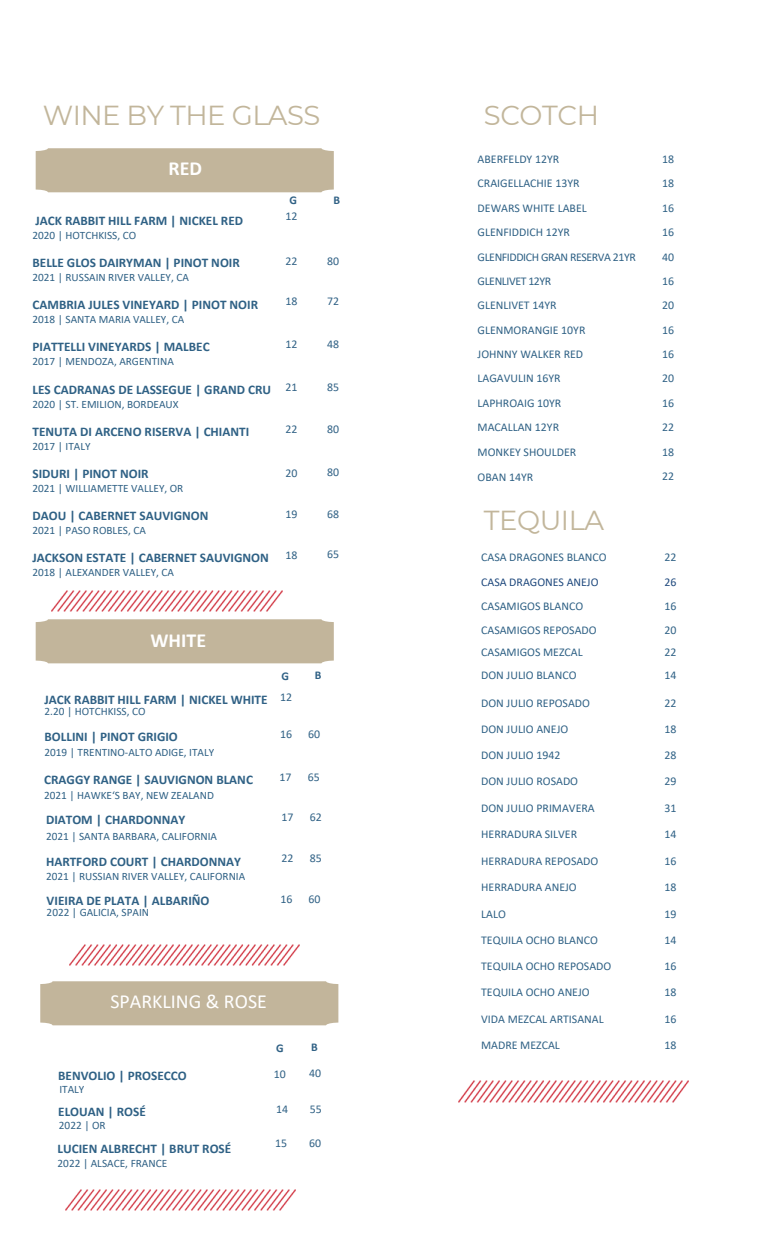
<style>
.page{position:relative;width:765px;height:1260px;background:#fff}
.page>*{position:absolute;margin:0;border:0;box-sizing:border-box;transform-origin:0 0}
.t1{font:27.5px "Montserrat";letter-spacing:-.015em;color:#c2b69b}
.t2{font:20px "Calibri";color:#fff}
.t3{font:700 20px "Calibri";color:#fff}
.t4{font:700 13.25px "Calibri";color:#2f6185}
.t5{font:700 13.25px "Calibri";color:#306185}
.t6{font:11.88px/24.5px "Calibri";color:#2f6185}
.t7{font:11.88px "Calibri";color:#306185}
.t8{font:700 11.88px "Calibri";color:#306185}
.t9{font:11.88px "Calibri";color:#1f497d}
.t10{font:11.25px "Calibri";color:#2f6185}
.t11{font:11.25px "Calibri";color:#306185}
.s1{color:#1f497d}
</style>
<div class="page">
<img style="left:52px;top:590px;width:231px;height:22px">
<img style="left:69px;top:944px;width:231px;height:22px">
<div style="left:36px;top:148px;width:298px;height:44px;background:#c2b59b"></div>
<div style="left:40px;top:981px;width:298px;height:44px;background:#c2b59b"></div>
<div style="left:36px;top:619px;width:298px;height:44px;background:#c2b59b"></div>
<img style="left:65px;top:1189px;width:231px;height:22px">
<img style="left:458px;top:1080px;width:231px;height:22px">
<p class="t1" style="left:43px;top:98px;width:279px">WINE BY THE GLASS</p>
<p class="t3" style="left:169px;top:160px;width:35px">RED</p>
<h5 class="t4" style="left:35px;top:215px;width:209px">JACK RABBIT HILL FARM | NICKEL RED</h5>
<h5 class="t10" style="left:33px;top:230px;width:105px">2020 | HOTCHKISS, CO</h5>
<h6 class="t4" style="left:33px;top:257px;width:209px">BELLE GLOS DAIRYMAN | PINOT NOIR</h6>
<h6 class="t10" style="left:33px;top:273px;width:158px">2021 | RUSSAIN RIVER VALLEY, CA</h6>
<h5 class="t4" style="left:33px;top:299px;width:227px">CAMBRIA JULES VINEYARD | PINOT NOIR</h5>
<h5 class="t10" style="left:33px;top:315px;width:153px">2018 | SANTA MARIA VALLEY, CA</h5>
<h5 class="t4" style="left:33px;top:341px;width:179px">PIATTELLI VINEYARDS | MALBEC</h5>
<h5 class="t10" style="left:33px;top:357px;width:143px">2017 | MENDOZA, ARGENTINA</h5>
<p class="t4" style="left:33px;top:384px;width:240px">LES CADRANAS DE LASSEGUE | GRAND CRU</p>
<p class="t10" style="left:33px;top:399px;width:148px">2020 | ST. EMILION, BORDEAUX</p>
<p class="t4" style="left:33px;top:426px;width:218px">TENUTA DI ARCENO RISERVA | CHIANTI</p>
<p class="t10" style="left:33px;top:441px;width:60px">2017 | ITALY</p>
<p class="t4" style="left:33px;top:468px;width:118px">SIDURI | PINOT NOIR</p>
<p class="t10" style="left:33px;top:484px;width:152px">2021 | WILLIAMETTE VALLEY, OR</p>
<p class="t4" style="left:33px;top:510px;width:177px">DAOU | CABERNET SAUVIGNON</p>
<p class="t10" style="left:33px;top:526px;width:115px">2021 | PASO ROBLES, CA</p>
<p class="t4" style="left:33px;top:552px;width:238px">JACKSON ESTATE | CABERNET SAUVIGNON</p>
<p class="t10" style="left:33px;top:568px;width:143px">2018 | ALEXANDER VALLEY, CA</p>
<p class="t8" style="left:290px;top:196px;width:9px">G</p>
<p class="t8" style="left:333px;top:196px;width:8px">B</p>
<h6 class="t7" style="left:285px;top:212px;width:14px">12</h6>
<h4 class="t7" style="left:286px;top:256px;width:13px">22</h4>
<h6 class="t7" style="left:286px;top:296px;width:13px">18</h6>
<h4 class="t7" style="left:286px;top:339px;width:13px">12</h4>
<h6 class="t7" style="left:286px;top:382px;width:13px">21</h6>
<p class="t7" style="left:286px;top:424px;width:13px">22</p>
<p class="t7" style="left:286px;top:468px;width:13px">20</p>
<h4 class="t7" style="left:286px;top:509px;width:13px">19</h4>
<p class="t7" style="left:327px;top:256px;width:13px">80</p>
<p class="t7" style="left:327px;top:296px;width:13px">72</p>
<p class="t7" style="left:327px;top:339px;width:13px">48</p>
<h2 class="t7" style="left:327px;top:382px;width:13px">85</h2>
<p class="t7" style="left:327px;top:424px;width:13px">80</p>
<p class="t7" style="left:327px;top:467px;width:13px">80</p>
<p class="t7" style="left:327px;top:509px;width:13px">68</p>
<p class="t7" style="left:286px;top:550px;width:13px">18</p>
<p class="t7" style="left:327px;top:549px;width:13px">65</p>
<p class="t3" style="left:151px;top:632px;width:57px">WHITE</p>
<p class="t5" style="left:45px;top:694px;width:224px">JACK RABBIT HILL FARM | NICKEL WHITE</p>
<p class="t10" style="left:45px;top:707px;width:102px">2.20 | HOTCHKISS, CO</p>
<p class="t4" style="left:45px;top:731px;width:135px">BOLLINI | PINOT GRIGIO</p>
<h4 class="t4" style="left:44px;top:774px;width:210px">CRAGGY RANGE | SAUVIGNON BLANC</h4>
<h6 class="t4" style="left:46px;top:814px;width:141px">DIATOM | CHARDONNAY</h6>
<p class="t4" style="left:46px;top:856px;width:196px">HARTFORD COURT | CHARDONNAY</p>
<h6 class="t10" style="left:45px;top:747px;width:171px">2019 | TRENTINO-ALTO ADIGE, ITALY</h6>
<h4 class="t10" style="left:44px;top:790px;width:171px">2021 | HAWKE‘S BAY, NEW ZEALAND</h4>
<p class="t10" style="left:46px;top:831px;width:173px">2021 | SANTA BARBARA, CALIFORNIA</p>
<p class="t10" style="left:46px;top:871px;width:201px">2021 | RUSSIAN RIVER VALLEY, CALIFORNIA</p>
<p class="t5" style="left:47px;top:895px;width:164px">VIEIRA DE PLATA | ALBARIÑO</p>
<h1 class="t10" style="left:47px;top:907px;width:104px">2022 | GALICIA, SPAIN</h1>
<h4 class="t8" style="left:281px;top:671px;width:9px">G</h4>
<h6 class="t8" style="left:315px;top:671px;width:8px">B</h6>
<p class="t7" style="left:280px;top:692px;width:14px">12</p>
<p class="t7" style="left:280px;top:729px;width:14px">16</p>
<p class="t7" style="left:280px;top:772px;width:14px">17</p>
<p class="t7" style="left:281px;top:812px;width:14px">17</p>
<p class="t7" style="left:281px;top:853px;width:14px">22</p>
<p class="t7" style="left:308px;top:729px;width:14px">60</p>
<p class="t7" style="left:308px;top:772px;width:14px">65</p>
<h3 class="t7" style="left:310px;top:812px;width:14px">62</h3>
<p class="t7" style="left:310px;top:853px;width:14px">85</p>
<h6 class="t7" style="left:280px;top:894px;width:14px">16</h6>
<p class="t7" style="left:309px;top:894px;width:14px">60</p>
<p class="t2" style="left:110px;top:993px;width:158px">SPARKLING &amp; ROSE</p>
<p class="t8" style="left:276px;top:1043px;width:9px">G</p>
<p class="t8" style="left:311px;top:1043px;width:8px">B</p>
<p class="t4" style="left:58px;top:1070px;width:130px">BENVOLIO | PROSECCO</p>
<h5 class="t4" style="left:58px;top:1106px;width:89px">ELOUAN | ROSÉ</h5>
<h5 class="t7" style="left:276px;top:1104px;width:13px">14</h5>
<h5 class="t7" style="left:275px;top:1138px;width:13px">15</h5>
<h5 class="t7" style="left:274px;top:1069px;width:13px">10</h5>
<p class="t11" style="left:59px;top:1085px;width:27px">ITALY</p>
<p class="t11" style="left:59px;top:1120px;width:48px">2022 | OR</p>
<p class="t4" style="left:58px;top:1143px;width:175px">LUCIEN ALBRECHT | BRUT ROSÉ</p>
<p class="t11" style="left:58px;top:1158px;width:111px">2022 | ALSACE, FRANCE</p>
<p class="t7" style="left:309px;top:1068px;width:13px">40</p>
<p class="t7" style="left:310px;top:1104px;width:13px">55</p>
<p class="t7" style="left:309px;top:1138px;width:13px">60</p>
<p class="t1" style="left:484px;top:98px;width:117px">SCOTCH</p>
<h6 class="t6" style="left:478px;top:148px;width:160px">ABERFELDY 12YR<br>CRAIGELLACHIE 13YR<br>DEWARS WHITE LABEL<br>GLENFIDDICH 12YR<br>GLENFIDDICH GRAN RESERVA 21YR<br>GLENLIVET 12YR<br>GLENLIVET 14YR<br>GLENMORANGIE 10YR<br>JOHNNY WALKER RED<br>LAGAVULIN 16YR<br>LAPHROAIG 10YR<br>MACALLAN 12YR<br>MONKEY SHOULDER<br>OBAN 14YR</h6>
<p class="t1" style="left:484px;top:503px;width:122px">TEQUILA</p>
<p class="t6" style="left:481px;top:546px;width:127px">CASA DRAGONES BLANCO<br><span class="s1">CASA DRAGONES ANEJO<br></span>CASAMIGOS BLANCO<br>CASAMIGOS REPOSADO</p>
<p class="t6" style="left:481px;top:641px;width:103px;line-height:23.5px">CASAMIGOS MEZCAL<br>DON JULIO BLANCO</p>
<p class="t6" style="left:481px;top:691px;width:110px">DON JULIO REPOSADO</p>
<p class="t6" style="left:481px;top:718px;width:89px">DON JULIO ANEJO</p>
<p class="t6" style="left:481px;top:744px;width:81px">DON JULIO 1942</p>
<p class="t6" style="left:481px;top:770px;width:98px">DON JULIO ROSADO</p>
<p class="t6" style="left:481px;top:796px;width:115px">DON JULIO PRIMAVERA</p>
<p class="t6" style="left:481px;top:823px;width:97px">HERRADURA SILVER</p>
<p class="t6" style="left:481px;top:850px;width:119px">HERRADURA REPOSADO</p>
<p class="t6" style="left:481px;top:876px;width:97px">HERRADURA ANEJO</p>
<p class="t6" style="left:481px;top:902px;width:26px">LALO</p>
<p class="t6" style="left:481px;top:929px;width:118px">TEQUILA OCHO BLANCO</p>
<p class="t6" style="left:481px;top:955px;width:132px">TEQUILA OCHO REPOSADO</p>
<p class="t6" style="left:481px;top:981px;width:110px">TEQUILA OCHO ANEJO</p>
<p class="t6" style="left:481px;top:1007px;width:124px">VIDA MEZCAL ARTISANAL</p>
<p class="t6" style="left:481px;top:1034px;width:80px">MADRE MEZCAL</p>
<p class="t6" style="left:662px;top:148px;width:13px">18</p>
<p class="t6" style="left:662px;top:172px;width:13px">18</p>
<p class="t6" style="left:662px;top:197px;width:13px">16</p>
<p class="t6" style="left:662px;top:221px;width:13px">16</p>
<p class="t6" style="left:662px;top:245px;width:13px">40</p>
<p class="t6" style="left:662px;top:270px;width:13px">16</p>
<p class="t6" style="left:662px;top:294px;width:13px">20</p>
<p class="t6" style="left:662px;top:318px;width:13px">16</p>
<p class="t6" style="left:662px;top:343px;width:13px">16</p>
<p class="t6" style="left:662px;top:367px;width:13px">20</p>
<p class="t6" style="left:662px;top:392px;width:13px">16</p>
<p class="t6" style="left:662px;top:416px;width:13px">22</p>
<p class="t6" style="left:662px;top:440px;width:13px">18</p>
<p class="t6" style="left:662px;top:465px;width:13px">22</p>
<h4 class="t6" style="left:665px;top:546px;width:13px">22</h4>
<h6 class="t9" style="left:665px;top:577px;width:13px">26</h6>
<p class="t6" style="left:665px;top:595px;width:13px">16</p>
<p class="t6" style="left:665px;top:619px;width:13px">20</p>
<h4 class="t6" style="left:665px;top:641px;width:13px">22</h4>
<h6 class="t6" style="left:665px;top:664px;width:13px">14</h6>
<p class="t6" style="left:665px;top:691px;width:13px">22</p>
<p class="t6" style="left:665px;top:718px;width:13px">18</p>
<p class="t6" style="left:665px;top:744px;width:13px">28</p>
<h1 class="t6" style="left:665px;top:770px;width:13px">29</h1>
<h6 class="t6" style="left:665px;top:796px;width:13px">31</h6>
<p class="t6" style="left:665px;top:823px;width:13px">14</p>
<p class="t6" style="left:665px;top:850px;width:13px">16</p>
<p class="t6" style="left:665px;top:876px;width:13px">18</p>
<p class="t6" style="left:665px;top:902px;width:13px">19</p>
<p class="t6" style="left:665px;top:929px;width:13px">14</p>
<p class="t6" style="left:665px;top:955px;width:13px">16</p>
<p class="t6" style="left:665px;top:981px;width:13px">18</p>
<p class="t6" style="left:665px;top:1007px;width:13px">16</p>
<p class="t6" style="left:665px;top:1034px;width:13px">18</p>
</div>
